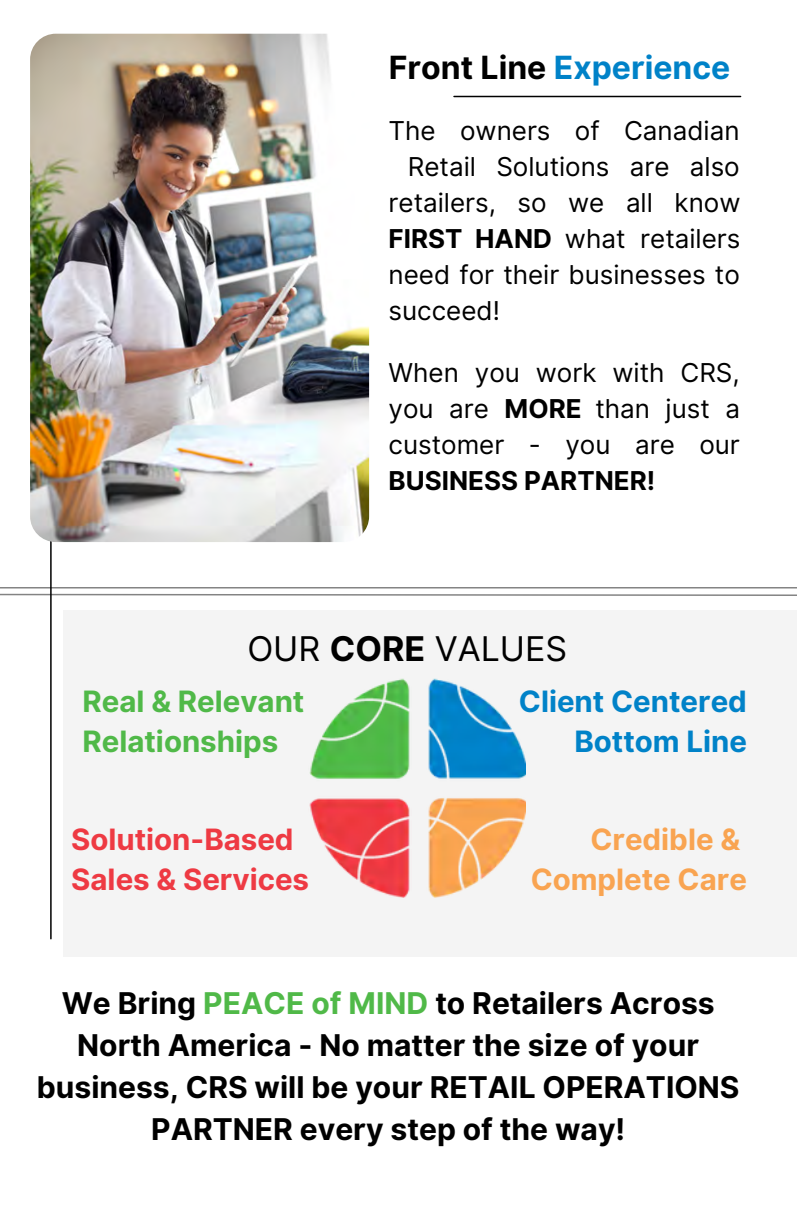
<style>
.page{position:relative;width:797px;height:1224px;background:#fff}
.page>*{position:absolute;margin:0;border:0;box-sizing:border-box;transform-origin:0 0}
.t1{font:34px "Inter";color:#000}
.t2{font:700 32px "Inter";color:#0082c8}
.t3{font:700 30px/42px "Inter";color:#000;text-align:center}
.t4{font:700 29.4px/40.4px "Inter";color:#ee3a43}
.t5{font:700 29.4px/40.6px "Inter";color:#50b948}
.t6{font:700 29.4px/40.4px "Inter";color:#0082c8;text-align:right}
.t7{font:700 29.4px/40.4px "Inter";color:#f9a451;text-align:right}
.t8{font:26px/36px "Inter";color:#000;text-align:justify}
.t9{font:700 26px "Inter";color:#000}
.s1{color:#000}
.s2{font-weight:700}
.s3{color:#50b948}
</style>
<div class="page">
<hr style="left:50px;top:459px;width:2px;height:480px;background:#000">
<img style="left:30px;top:34px;width:339px;height:508px;border-radius:26px">
<div style="left:63px;top:610px;width:734px;height:346px;background:#f4f4f4"></div>
<img style="left:309px;top:678px;width:216px;height:220px">
<svg style="left:0;top:593px;width:797px;height:4px"></svg>
<hr style="left:0;top:587px;width:797px;height:2px;background:#000">
<hr style="left:454px;top:96px;width:286px;height:1px;background:#000">
<p class="t2" style="left:389px;top:49px;width:343px"><span class="s1">Front Line</span> Experience</p>
<p class="t8" style="left:388px;top:112px;width:352px">The owners of Canadian</p>
<p class="t8" style="left:408px;top:148px;width:333px">Retail Solutions are also</p>
<p class="t8" style="left:388px;top:184px;width:353px">retailers, so we all know</p>
<p class="t8" style="left:388px;top:220px;width:353px"><span class="s2">FIRST HAND</span> what retailers</p>
<p class="t8" style="left:388px;top:256px;width:353px">need for their businesses to</p>
<p class="t8" style="left:388px;top:292px;width:113px">succeed!</p>
<p class="t8" style="left:388px;top:354px;width:353px">When you work with CRS, you are <span class="s2">MORE</span> than just a customer - you are our</p>
<p class="t9" style="left:388px;top:465px;width:268px">BUSINESS PARTNER!</p>
<h1 class="t1" style="left:247px;top:628px;width:321px">OUR <span class="s2">CORE</span> VALUES</h1>
<p class="t5" style="left:83px;top:681px;width:223px">Real &amp; Relevant<br>Relationships</p>
<p class="t4" style="left:71px;top:819px;width:239px">Solution-Based<br>Sales &amp; Services</p>
<p class="t6" style="left:519px;top:681px;width:229px">Client Centered<br>Bottom Line</p>
<p class="t7" style="left:531px;top:819px;width:218px">Credible &amp;<br>Complete Care</p>
<p class="t3" style="left:37px;top:982px;width:704px">We Bring <span class="s3">PEACE of MIND</span> to Retailers Across North America - No matter the size of your business, CRS will be your RETAIL OPERATIONS PARTNER every step of the way!</p>
</div>
